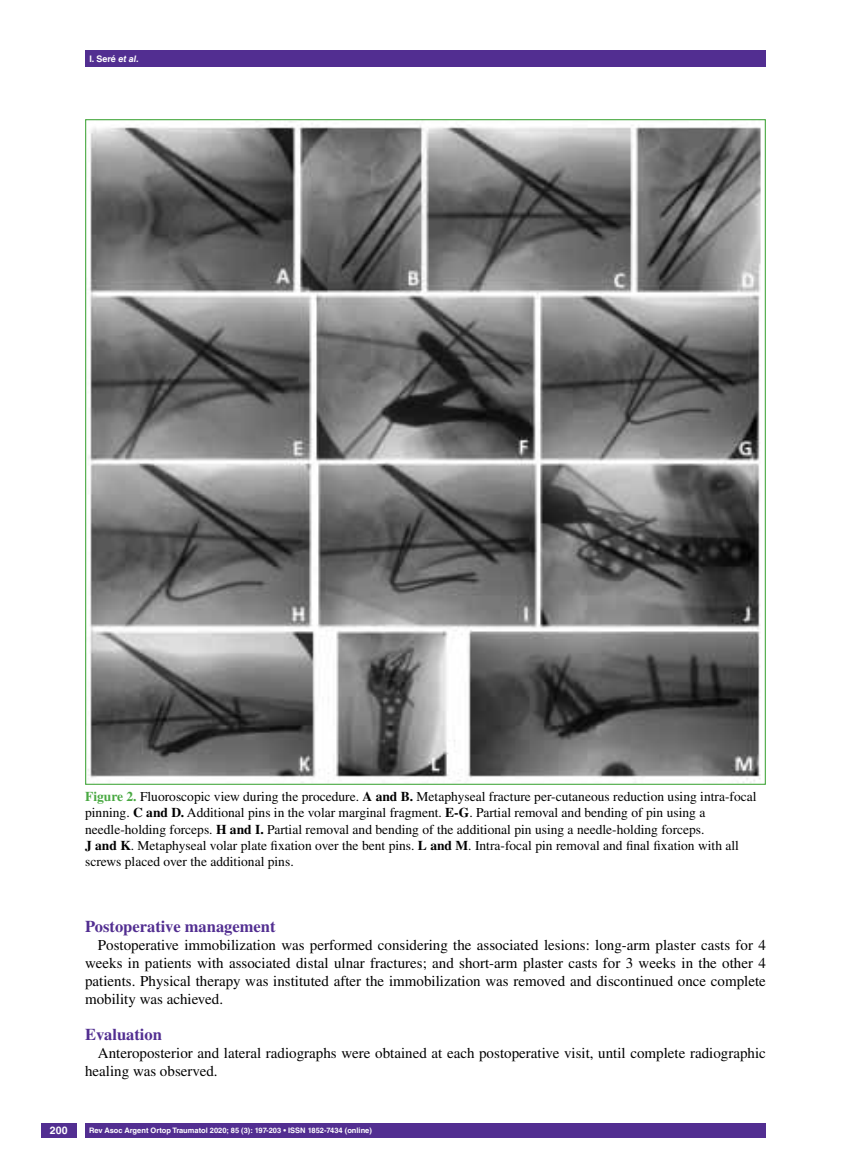
<style>
.page{position:relative;width:851px;height:1170px;background:#fff}
.page>*{position:absolute;margin:0;border:0;box-sizing:border-box;transform-origin:0 0}
.t1{font:700 16.5px "Times LT Std";color:#522e91}
.t2{font:15px/18px "Times LT Std";color:#000;text-align:justify}
.t3{font:13.5px/16.2px "Times LT Std";color:#000}
.t4{font:700 10.5px "Helvetica LT Std";color:#fff}
.t5{font:700 9px "Helvetica LT Std";color:#fff}
.t6{font:700 7.5px "Helvetica LT Std";color:#fff}
.s1{font-style:italic}
.s2{font-weight:700;color:#49a942}
.s3{font-weight:700}
</style>
<div class="page">
<div style="left:41px;top:1123px;width:36px;height:14px;background:#522e91"></div>
<div style="left:85px;top:50px;width:680px;height:17px;background:#522e91"></div>
<div style="left:85px;top:1123px;width:680px;height:14px;background:#522e91"></div>
<img style="left:88px;top:121px;width:673px;height:661px">
<p class="t5" style="left:89px;top:53px;width:51px">I. Seré <span class="s1">et al.</span></p>
<p class="t3" style="left:85px;top:788px;width:672px"><span class="s2">Figure 2.</span> Fluoroscopic view during the procedure. <span class="s3">A and B.</span> Metaphyseal fracture per-cutaneous reduction using intra-focal pinning. <span class="s3">C and D.</span> Additional pins in the volar marginal fragment. <span class="s3">E-G</span>. Partial removal and bending of pin using a needle-holding forceps. <span class="s3">H and I.</span> Partial removal and bending of the additional pin using a needle-holding forceps.<br><span class="s3">J and K</span>. Metaphyseal volar plate fixation over the bent pins. <span class="s3">L and M</span>. Intra-focal pin removal and final fixation with all screws placed over the additional pins.</p>
<p class="t1" style="left:85px;top:916px;width:192px">Postoperative management</p>
<p class="t2" style="left:85px;top:935px;width:682px;text-indent:13px">Postoperative immobilization was performed considering the associated lesions: long-arm plaster casts for 4 weeks in patients with associated distal ulnar fractures; and short-arm plaster casts for 3 weeks in the other 4 patients. Physical therapy was instituted after the immobilization was removed and discontinued once complete mobility was achieved.</p>
<p class="t1" style="left:85px;top:1024px;width:78px">Evaluation</p>
<p class="t2" style="left:85px;top:1043px;width:682px;text-indent:13px">Anteroposterior and lateral radiographs were obtained at each postoperative visit, until complete radiographic healing was observed.</p>
<p class="t4" style="left:50px;top:1124px;width:19px">200</p>
<p class="t6" style="left:89px;top:1125px;width:284px">Rev Asoc Argent Ortop Traumatol 2020; 85 (3): 197-203 • ISSN 1852-7434 (online)</p>
</div>
